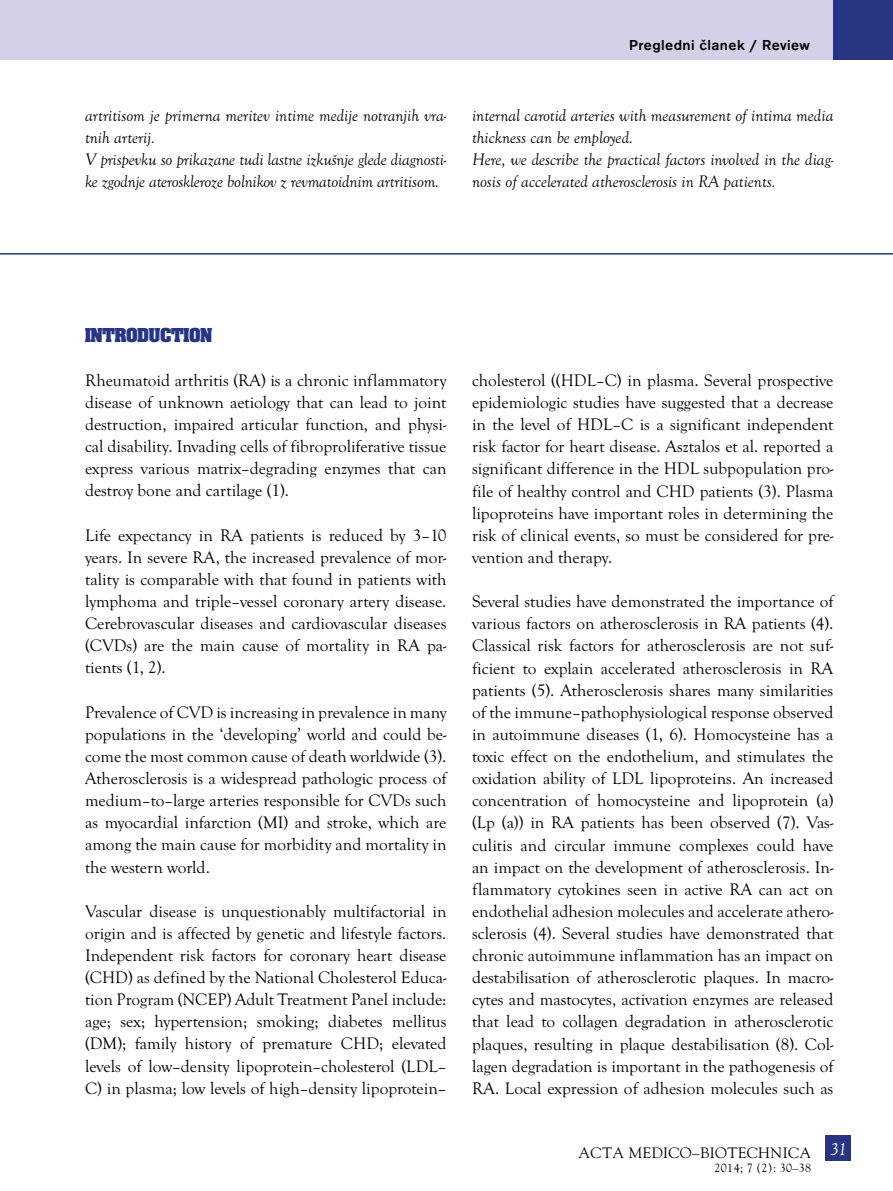
<style>
.page{position:relative;width:893px;height:1191px;background:#fff}
.page>*{position:absolute;margin:0;border:0;box-sizing:border-box;transform-origin:0 0}
.t1{font:700 21px "Aachen PCE";color:#283583}
.t2{font:italic 18px "Goudy Old Sty TCE";color:#fff}
.t3{font:17.25px/22px "Goudy Old Sty TCE";color:#000;text-align:justify}
.t4{font:italic 17.25px/22px "Goudy Old Sty TCE";color:#000}
.t5{font:500 15px "Accius TCE";letter-spacing:.025em;color:#000}
.t6{font:15px "MM Goudy";letter-spacing:.025em;color:#000}
.t7{font:12px "MM Goudy";letter-spacing:.025em;color:#000}
</style>
<div class="page">
<hr style="left:0;top:253px;width:893px;height:1px;background:#283583">
<div style="left:0;top:0;width:893px;height:60px;background:#d3d0e7"></div>
<div style="left:833px;top:0;width:60px;height:60px;background:#283583"></div>
<div style="left:825px;top:1135px;width:26px;height:26px;background:#283583"></div>
<p class="t5" style="left:629px;top:36px;width:182px">Pregledni članek / Review</p>
<p class="t4" style="left:85px;top:104px;width:363px">artritisom je primerna meritev intime medije notranjih vra&shy;tnih arterij.<br>V prispevku so prikazane tudi lastne izkušnje glede diagnosti&shy;ke zgodnje ateroskleroze bolnikov z revmatoidnim artritisom.</p>
<p class="t4" style="left:472px;top:104px;width:363px">internal carotid arteries with measurement of intima media thickness can be employed.<br>Here, we describe the practical factors involved in the diag&shy;nosis of accelerated atherosclerosis in RA patients.</p>
<p class="t1" style="left:85px;top:324px;width:128px">INTRODUCTION</p>
<p class="t3" style="left:85px;top:369px;width:363px">Rheumatoid arthritis (RA) is a chronic inflammatory disease of unknown aetiology that can lead to joint destruction, impaired articular function, and physi&shy;cal disability. Invading cells of fibroproliferative tissue express various matrix–degrading enzymes that can destroy bone and cartilage (1).</p>
<p class="t3" style="left:85px;top:524px;width:363px">Life expectancy in RA patients is reduced by 3–10 years. In severe RA, the increased prevalence of mor&shy;tality is comparable with that found in patients with lymphoma and triple–vessel coronary artery disease.<br>Cerebrovascular diseases and cardiovascular diseases (CVDs) are the main cause of mortality in RA pa&shy;tients (1, 2).</p>
<p class="t3" style="left:85px;top:701px;width:363px">Prevalence of CVD is increasing in prevalence in many populations in the ‘developing’ world and could be&shy;come the most common cause of death worldwide (3).<br>Atherosclerosis is a widespread pathologic process of medium–to–large arteries responsible for CVDs such as myocardial infarction (MI) and stroke, which are among the main cause for morbidity and mortality in the western world.</p>
<p class="t3" style="left:85px;top:900px;width:363px">Vascular disease is unquestionably multifactorial in origin and is affected by genetic and lifestyle factors.<br>Independent risk factors for coronary heart disease (CHD) as defined by the National Cholesterol Educa&shy;tion Program (NCEP) Adult Treatment Panel include: age; sex; hypertension; smoking; diabetes mellitus (DM); family history of premature CHD; elevated levels of low–density lipoprotein–cholesterol (LDL– C) in plasma; low levels of high–density lipoprotein–</p>
<p class="t3" style="left:472px;top:369px;width:363px">cholesterol ((HDL–C) in plasma. Several prospective epidemiologic studies have suggested that a decrease in the level of HDL–C is a significant independent risk factor for heart disease. Asztalos et al. reported a significant difference in the HDL subpopulation pro&shy;file of healthy control and CHD patients (3). Plasma lipoproteins have important roles in determining the risk of clinical events, so must be considered for pre&shy;vention and therapy.</p>
<p class="t3" style="left:472px;top:590px;width:363px">Several studies have demonstrated the importance of various factors on atherosclerosis in RA patients (4).<br>Classical risk factors for atherosclerosis are not suf&shy;ficient to explain accelerated atherosclerosis in RA patients (5). Atherosclerosis shares many similarities of the immune–pathophysiological response observed in autoimmune diseases (1, 6). Homocysteine has a toxic effect on the endothelium, and stimulates the oxidation ability of LDL lipoproteins. An increased concentration of homocysteine and lipoprotein (a) (Lp (a)) in RA patients has been observed (7). Vas&shy;culitis and circular immune complexes could have an impact on the development of atherosclerosis. In&shy;flammatory cytokines seen in active RA can act on endothelial adhesion molecules and accelerate athero&shy;sclerosis (4). Several studies have demonstrated that chronic autoimmune inflammation has an impact on destabilisation of atherosclerotic plaques. In macro&shy;cytes and mastocytes, activation enzymes are released that lead to collagen degradation in atherosclerotic plaques, resulting in plaque destabilisation (8). Col&shy;lagen degradation is important in the pathogenesis of RA. Local expression of adhesion molecules such as</p>
<p class="t6" style="left:578px;top:1143px;width:234px">ACTA MEDICO–BIOTECHNICA</p>
<p class="t7" style="left:714px;top:1160px;width:98px">2014; 7 (2): 30–38</p>
<p class="t2" style="left:830px;top:1139px;width:18px">31</p>
</div>
